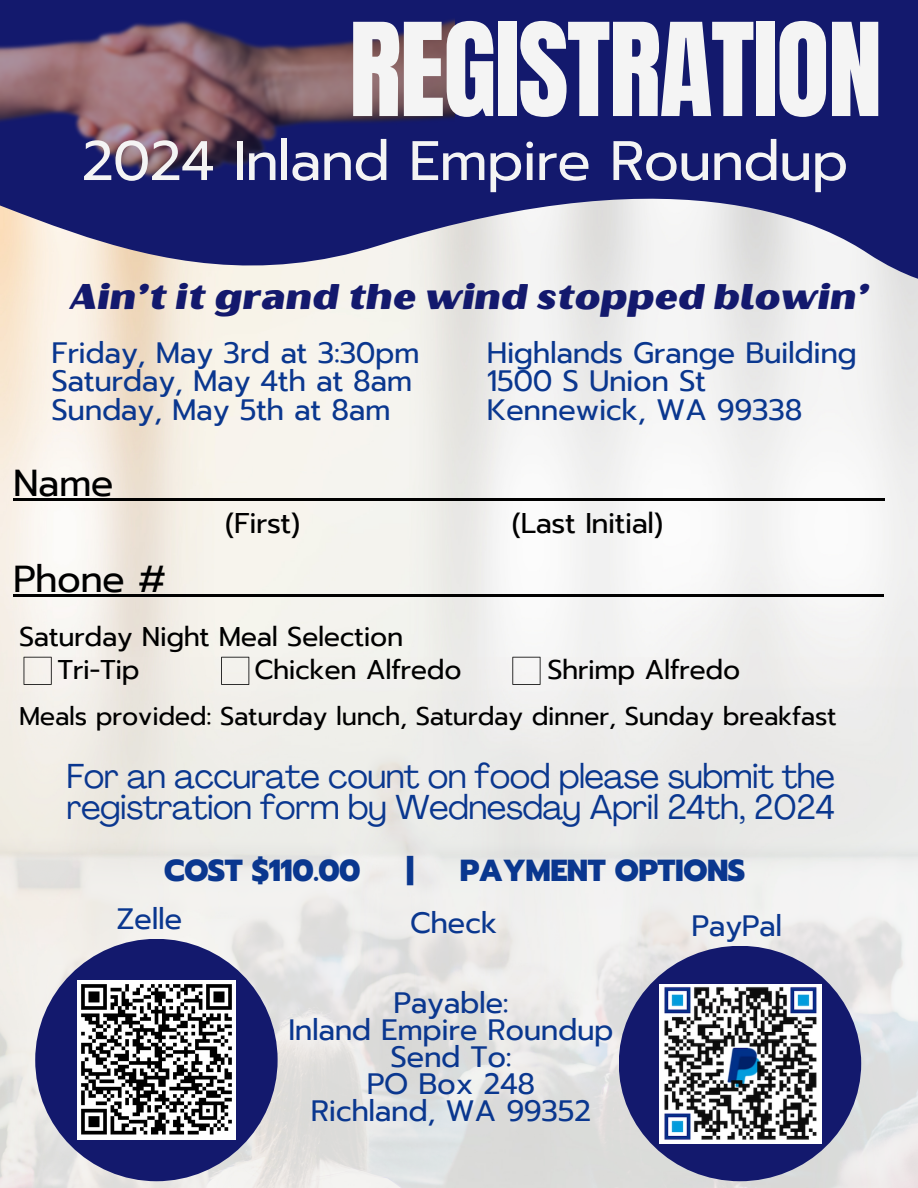
<style>
.page{position:relative;width:918px;height:1188px;background:#fff}
.page>*{position:absolute;margin:0;border:0;box-sizing:border-box;transform-origin:0 0}
.t1{font:109.8px "Anton";letter-spacing:-.015em;color:#f4f4f4}
.t2{font:55.65px "Prompt";letter-spacing:-.015em;color:#f4f4f4}
.t3{font:37.5px "Prompt";letter-spacing:-.015em;color:#000}
.t4{font:italic 35.4px "Oilvare Base";letter-spacing:-.015em;color:#13196d}
.t5{font:34.2px/31.5px "Agrandir";letter-spacing:-.015em;color:#0a378f}
.t6{font:800 30.3px "Prompt";letter-spacing:-.015em;color:#0a378f}
.t7{font:29.4px/28.2px "Prompt";letter-spacing:-.015em;color:#0a378f}
.t8{font:28.5px "Prompt";letter-spacing:-.015em;color:#000}
.t9{font:27px "Prompt";letter-spacing:-.015em;color:#000}
.t10{font:25.5px "Prompt";letter-spacing:-.015em;color:#000}
</style>
<div class="page">
<img style="left:0;top:414px;width:918px;height:244px">
<svg style="left:0;top:0;width:918px;height:414px"></svg>
<img style="left:0;top:658px;width:918px;height:530px">
<div style="left:35px;top:939px;width:243px;height:242px;background:#13196d;border-radius:50%"></div>
<img style="left:0;top:0;width:455px;height:264px">
<div style="left:619px;top:946px;width:242px;height:235px;background:#13196d;border-radius:50%"></div>
<svg style="left:221px;top:657px;width:28px;height:28px"></svg>
<svg style="left:24px;top:657px;width:28px;height:28px"></svg>
<img style="left:78px;top:981px;width:157px;height:158px">
<img style="left:659px;top:984px;width:162px;height:159px">
<hr style="left:13px;top:498px;width:100px;height:3px;background:#000">
<hr style="left:113px;top:498px;width:771px;height:3px;background:#000">
<hr style="left:13px;top:594px;width:153px;height:3px;background:#000">
<hr style="left:166px;top:594px;width:718px;height:3px;background:#000">
<svg style="left:512px;top:657px;width:29px;height:28px"></svg>
<h5 class="t1" style="left:349px;top:-9px;width:535px">REGISTRATION</h5>
<h5 class="t2" style="left:82px;top:119px;width:768px">2024 Inland Empire Roundup</h5>
<p class="t4" style="left:70px;top:275px;width:801px">Ain’t it grand the wind stopped blowin’</p>
<p class="t7" style="left:52px;top:339px;width:370px">Friday, May 3rd at 3:30pm<br>Saturday, May 4th at 8am<br>Sunday, May 5th at 8am</p>
<h3 class="t7" style="left:487px;top:339px;width:372px">Highlands Grange Building<br>1500 S Union St<br>Kennewick, WA 99338</h3>
<h3 class="t3" style="left:13px;top:455px;width:102px">Name</h3>
<h4 class="t3" style="left:13px;top:552px;width:155px">Phone #</h4>
<h3 class="t8" style="left:225px;top:502px;width:76px">(First)</h3>
<h3 class="t8" style="left:512px;top:502px;width:153px">(Last Initial)</h3>
<p class="t9" style="left:19px;top:617px;width:386px">Saturday Night Meal Selection</p>
<p class="t9" style="left:57px;top:650px;width:84px">Tri-Tip</p>
<p class="t9" style="left:254px;top:650px;width:209px">Chicken Alfredo</p>
<p class="t9" style="left:547px;top:650px;width:194px">Shrimp Alfredo</p>
<h2 class="t10" style="left:19px;top:697px;width:819px">Meals provided: Saturday lunch, Saturday dinner, Sunday breakfast</h2>
<p class="t5" style="left:66px;top:763px;width:770px">For an accurate count on food please submit the registration form by Wednesday April 24th, 2024</p>
<h5 class="t6" style="left:164px;top:848px;width:198px">COST $110.00</h5>
<h5 class="t6" style="left:406px;top:848px;width:9px">|</h5>
<h5 class="t6" style="left:460px;top:848px;width:287px">PAYMENT OPTIONS</h5>
<p class="t7" style="left:117px;top:905px;width:67px">Zelle</p>
<p class="t7" style="left:410px;top:909px;width:89px">Check</p>
<p class="t7" style="left:692px;top:912px;width:92px">PayPal</p>
<p class="t7" style="left:288px;top:989px;width:327px;line-height:27px;text-align:center">Payable:<br>Inland Empire Roundup<br>Send To:<br>PO Box 248<br>Richland, WA 99352</p>
</div>
